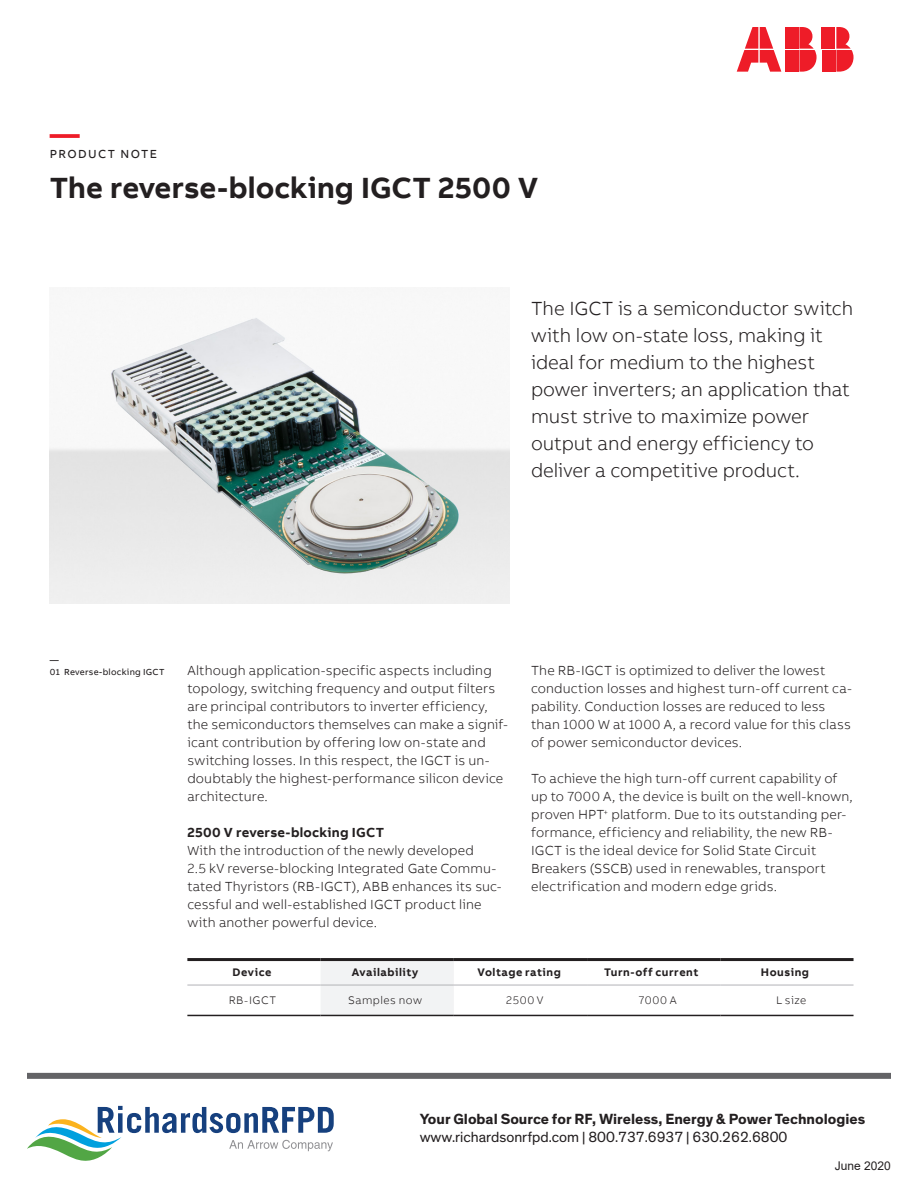
<style>
.page{position:relative;width:918px;height:1188px;background:#fff}
.page>*{position:absolute;margin:0;border:0;box-sizing:border-box;transform-origin:0 0}
.t1{font:700 30px "AB Bvoice";color:#231f20}
.t2{font:700 30px "AB Bvoice";color:#ee1c28}
.t3{font:300 19.5px/27px "AB Bvoice";letter-spacing:-.005em;color:#231f20}
.t4{font:700 15px "Theinhardt";color:#231f20}
.t5{font:15px "Theinhardt";color:#231f20}
.t6{font:300 13.5px/18px "AB Bvoice";letter-spacing:.01em;color:#231f20}
.t7{font:12px "AB Bvoice";letter-spacing:.12em;color:#231f20}
.t8{font:12px "Arial";color:#231f20}
.t9{font:700 11.25px "AB Bvoice";letter-spacing:.045em;color:#231f20}
.t10{font:300 11.25px "AB Bvoice";letter-spacing:.045em;color:#231f20}
.t11{font:9px/12px "AB Bvoice";letter-spacing:.03em;color:#231f20}
.s1{font-weight:700}
</style>
<div class="page">
<svg style="left:27px;top:1106px;width:307px;height:55px"></svg>
<div style="left:27px;top:1073px;width:864px;height:6px;background:#636366"></div>
<img style="left:50px;top:318px;width:460px;height:285px">
<div style="left:822px;top:27px;width:13px;height:22px;background:#ee1c28"></div>
<div style="left:822px;top:50px;width:13px;height:22px;background:#ee1c28"></div>
<svg style="left:836px;top:27px;width:18px;height:45px"></svg>
<svg style="left:737px;top:27px;width:44px;height:45px"></svg>
<div style="left:785px;top:27px;width:13px;height:22px;background:#ee1c28"></div>
<div style="left:785px;top:50px;width:13px;height:22px;background:#ee1c28"></div>
<svg style="left:799px;top:27px;width:18px;height:45px"></svg>
<div style="left:321px;top:961px;width:133px;height:54px;background:#f2f3f4"></div>
<hr style="left:187px;top:958px;width:134px;height:3px;background:#231f20">
<hr style="left:321px;top:958px;width:133px;height:3px;background:#231f20">
<hr style="left:454px;top:958px;width:133px;height:3px;background:#231f20">
<hr style="left:587px;top:958px;width:133px;height:3px;background:#231f20">
<hr style="left:720px;top:958px;width:134px;height:3px;background:#231f20">
<hr style="left:187px;top:985px;width:134px;height:1px;background:#b2b3b7">
<hr style="left:321px;top:985px;width:133px;height:1px;background:#b2b3b7">
<hr style="left:454px;top:985px;width:133px;height:1px;background:#b2b3b7">
<hr style="left:587px;top:985px;width:133px;height:1px;background:#b2b3b7">
<hr style="left:720px;top:985px;width:134px;height:1px;background:#b2b3b7">
<hr style="left:187px;top:1015px;width:134px;height:1px;background:#231f20">
<hr style="left:321px;top:1015px;width:133px;height:1px;background:#231f20">
<hr style="left:454px;top:1015px;width:133px;height:1px;background:#231f20">
<hr style="left:587px;top:1015px;width:133px;height:1px;background:#231f20">
<hr style="left:720px;top:1015px;width:134px;height:1px;background:#231f20">
<p class="t2" style="left:50px;top:115px;width:31px">—</p>
<p class="t7" style="left:50px;top:147px;width:109px">PRODUCT NOTE</p>
<p class="t1" style="left:50px;top:169px;width:490px">The reverse-blocking IGCT 2500 V</p>
<p class="t3" style="left:531px;top:295px;width:324px">The IGCT is a semiconductor switch with low on-state loss, making it ideal for medium to the highest power inverters; an application that must strive to maximize power output and energy efficiency to deliver a competitive product.</p>
<p class="t11" style="left:50px;top:654px;width:116px">—<br>01 Reverse-blocking IGCT</p>
<p class="t6" style="left:531px;top:661px;width:322px">The RB-IGCT is optimized to deliver the lowest conduction losses and highest turn-off current ca&shy;pability. Conduction losses are reduced to less than 1000 W at 1000 A, a record value for this class of power semiconductor devices.</p>
<p class="t6" style="left:531px;top:769px;width:323px">To achieve the high turn-off current capability of up to 7000 A, the device is built on the well-known, proven HPT<sup>+</sup> platform. Due to its outstanding per&shy;formance, efficiency and reliability, the new RB-IGCT is the ideal device for Solid State Circuit Breakers (SSCB) used in renewables, transport electrification and modern edge grids.</p>
<p class="t6" style="left:187px;top:661px;width:322px">Although application-specific aspects including topology, switching frequency and output filters are principal contributors to inverter efficiency, the semiconductors themselves can make a signif&shy;icant contribution by offering low on-state and switching losses. In this respect, the IGCT is un&shy;doubtably the highest-performance silicon device architecture.</p>
<p class="t6" style="left:187px;top:823px;width:316px"><span class="s1">2500 V reverse-blocking IGCT<br></span>With the introduction of the newly developed<br>2.5 kV reverse-blocking Integrated Gate Commu&shy;tated Thyristors (RB-IGCT), ABB enhances its suc&shy;cessful and well-established IGCT product line with another powerful device.</p>
<p class="t9" style="left:233px;top:965px;width:40px">Device</p>
<p class="t9" style="left:352px;top:965px;width:68px">Availability</p>
<p class="t9" style="left:478px;top:965px;width:85px">Voltage rating</p>
<p class="t9" style="left:604px;top:965px;width:96px">Turn-off current</p>
<p class="t9" style="left:761px;top:965px;width:50px">Housing</p>
<p class="t10" style="left:229px;top:993px;width:49px">RB-IGCT</p>
<p class="t10" style="left:348px;top:993px;width:75px">Samples now</p>
<p class="t10" style="left:506px;top:993px;width:39px">2500 V</p>
<p class="t10" style="left:639px;top:993px;width:39px">7000 A</p>
<p class="t10" style="left:776px;top:993px;width:32px">L size</p>
<p class="t4" style="left:420px;top:1110px;width:447px">Your Global Source for RF, Wireless, Energy &amp; Power Technologies</p>
<p class="t5" style="left:420px;top:1128px;width:369px">www.richardsonrfpd.com | 800.737.6937 | 630.262.6800</p>
<p class="t8" style="left:835px;top:1157px;width:58px">June 2020</p>
</div>
